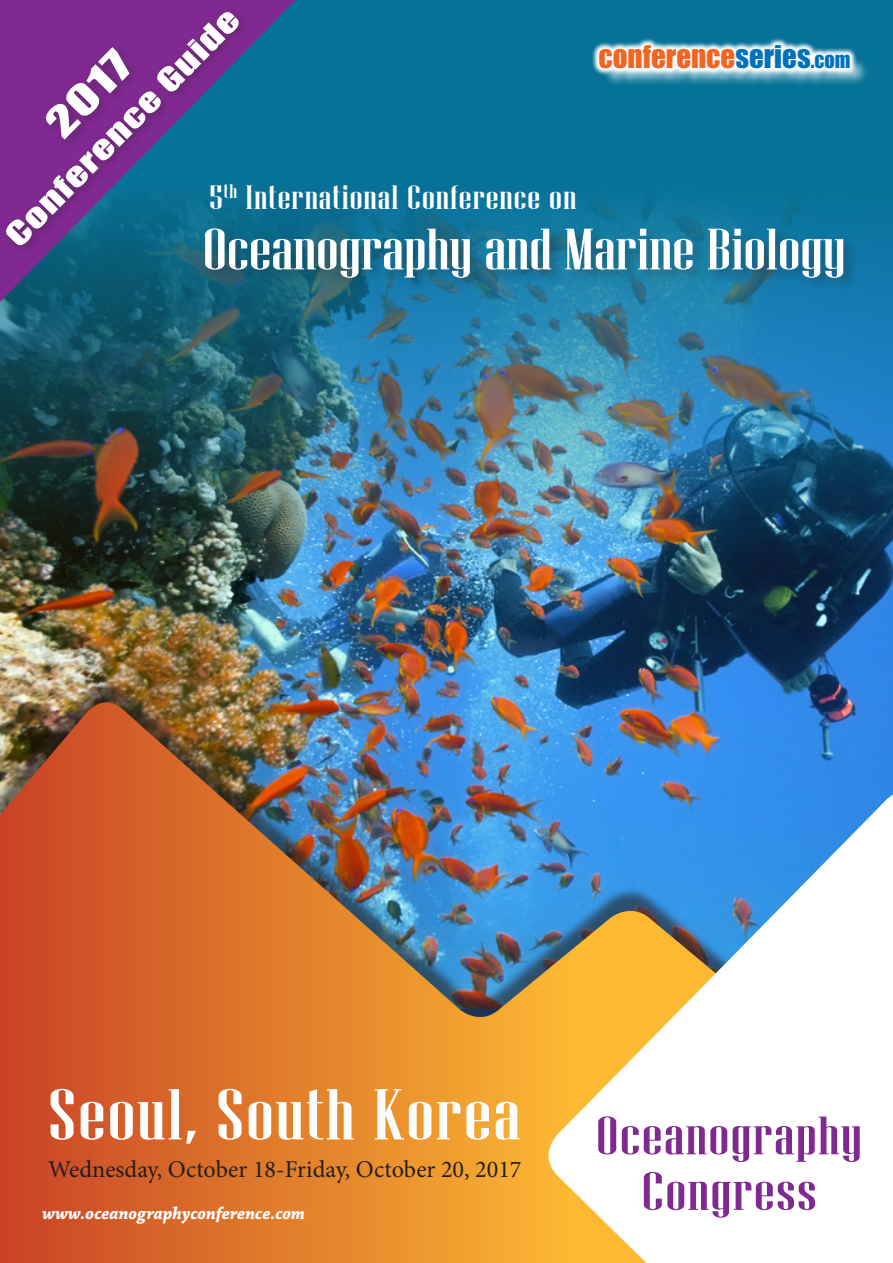
<style>
.page{position:relative;width:893px;height:1263px;background:#fff}
.page>*{position:absolute;margin:0;border:0;box-sizing:border-box;transform-origin:0 0}
.t1{font:71.85px "Niagara Solid";letter-spacing:.02em;color:#fff;scale:1.39 1}
.t2{font:58.2px "Niagara Solid";color:#fff;scale:1.39 1}
.t3{font:53.85px/55.7px "Niagara Solid";letter-spacing:.02em;color:#802990;text-align:center;scale:1.39 1}
.t4{font:39px "Impact";color:#fff;scale:1.39 1}
.t5{font:33.6px "Niagara Solid";letter-spacing:.02em;color:#fff;scale:1.39 1}
.t6{font:30px "Impact";color:#fff;scale:1.39 1}
.t7{font:28.95px "Impact";color:#f36421}
.t8{font:24.15px "Minion Pro";color:#231f20}
.t9{font:italic 700 18px "Chaparral Pro";color:#fff;scale:.95 1}
.s1{color:#0072bc}
.s2{font-size:20.25px;color:#0072bc}
</style>
<div class="page">
<img style="left:0;top:0;width:893px;height:670px">
<svg style="left:0;top:0;width:296px;height:302px;background:#1e5b87"></svg>
<div style="left:0;top:678px;width:893px;height:576px;background:#231f20;opacity:.6"></div>
<img style="left:0;top:702px;width:893px;height:561px">
<svg style="left:537px;top:795px;width:356px;height:468px"></svg>
<div style="left:1px;top:7px;width:249px;height:249px;background:#231f20;opacity:.3"></div>
<div style="left:602px;top:47px;width:266px;height:39px;background:#fff;opacity:.75"></div>
<svg style="left:591px;top:37px;width:266px;height:39px"></svg>
<div style="left:203px;top:226px;width:655px;height:66px;background:#231f20;opacity:.3"></div>
<p class="t6" style="left:-6px;top:223px;width:230px;rotate:-45deg">CONFERENCE GUIDE</p>
<p class="t7" style="left:598px;top:34px;width:253px">CONFERENCE<span class="s1">SERIES</span><span class="s2">.COM</span></p>
<p class="t4" style="left:31px;top:108px;width:74px;rotate:-45deg">2017</p>
<p class="t5" style="left:209px;top:180px;width:266px">5<sup>th</sup> International Conference on</p>
<p class="t2" style="left:203px;top:218px;width:464px">Oceanography and Marine Biology</p>
<p class="t1" style="left:48px;top:1076px;width:341px">Seoul, South Korea</p>
<p class="t8" style="left:48px;top:1153px;width:475px">Wednesday, October 18-Friday, October 20, 2017</p>
<p class="t9" style="left:43px;top:1203px;width:278px">www.oceanographyconference.com</p>
<p class="t3" style="left:596px;top:1108px;width:193px">Oceanography<br>Congress</p>
</div>
